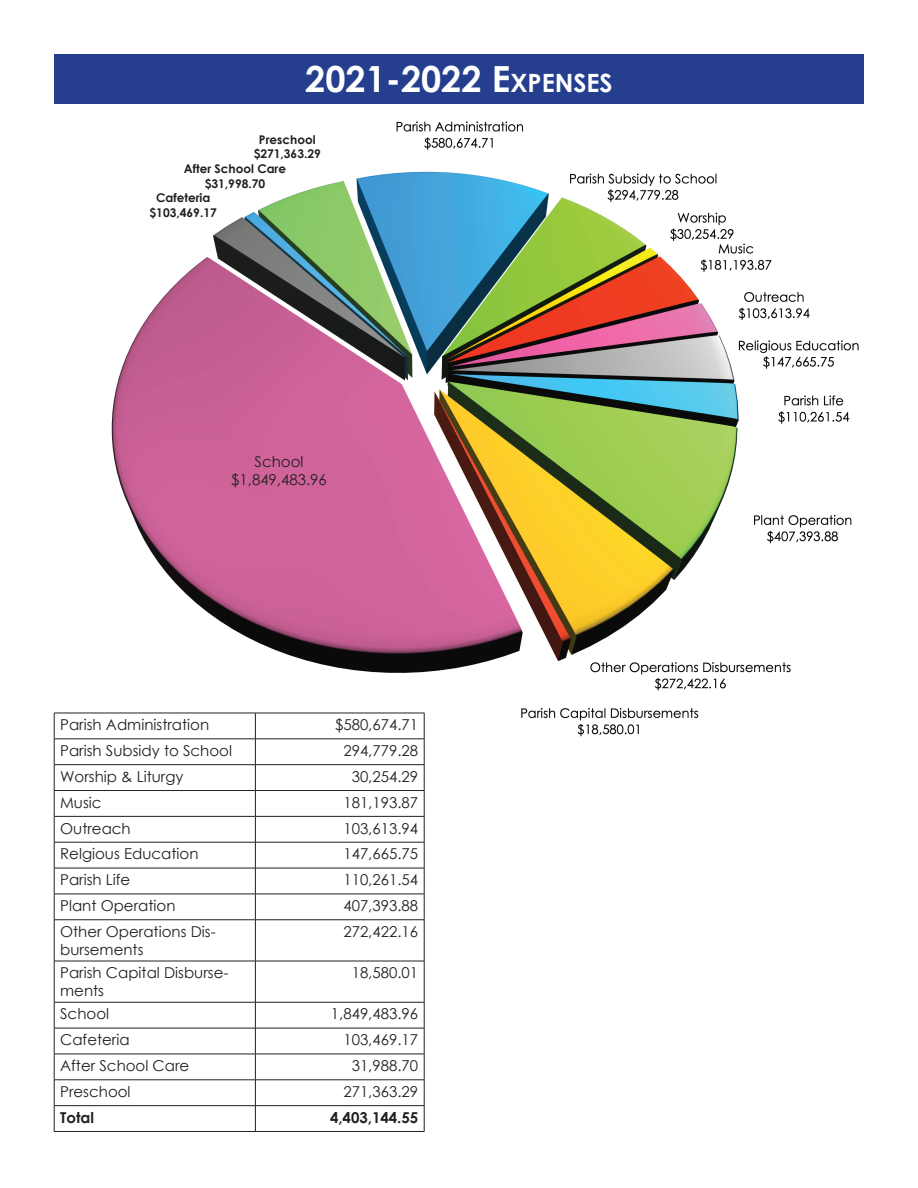
<style>
.page{position:relative;width:918px;height:1188px;background:#fff}
.page>*{position:absolute;margin:0;border:0;box-sizing:border-box;transform-origin:0 0}
.t1{font:700 36px "Century Gothic";color:#fff}
.t2{font:15px/18px "Century Gothic";color:#231f20}
.t3{font:700 15px "Century Gothic";color:#231f20}
.t4{font:700 12px "Century Gothic";color:#231f20}
.s1{font-size:25.2px}
</style>
<div class="page">
<img style="left:54px;top:121px;width:805px;height:616px">
<div style="left:54px;top:54px;width:810px;height:50px;background:#253f8e"></div>
<svg style="left:55px;top:921px;width:369px;height:184px"></svg>
<svg style="left:54px;top:713px;width:371px;height:207px"></svg>
<hr style="left:54px;top:920px;width:201px;height:1px;background:#231f20">
<hr style="left:54px;top:920px;width:1px;height:41px;background:#231f20">
<hr style="left:255px;top:920px;width:169px;height:1px;background:#231f20">
<hr style="left:255px;top:920px;width:1px;height:41px;background:#231f20">
<hr style="left:424px;top:920px;width:1px;height:41px;background:#231f20">
<hr style="left:54px;top:961px;width:201px;height:1px;background:#231f20">
<hr style="left:54px;top:961px;width:1px;height:41px;background:#231f20">
<hr style="left:255px;top:961px;width:169px;height:1px;background:#231f20">
<hr style="left:255px;top:961px;width:1px;height:41px;background:#231f20">
<hr style="left:424px;top:961px;width:1px;height:41px;background:#231f20">
<hr style="left:54px;top:1002px;width:201px;height:1px;background:#231f20">
<hr style="left:255px;top:1002px;width:169px;height:1px;background:#231f20">
<hr style="left:54px;top:1028px;width:201px;height:1px;background:#231f20">
<hr style="left:255px;top:1028px;width:169px;height:1px;background:#231f20">
<hr style="left:54px;top:1054px;width:201px;height:1px;background:#231f20">
<hr style="left:255px;top:1054px;width:169px;height:1px;background:#231f20">
<hr style="left:54px;top:1080px;width:201px;height:1px;background:#231f20">
<hr style="left:255px;top:1080px;width:169px;height:1px;background:#231f20">
<hr style="left:54px;top:1105px;width:201px;height:1px;background:#231f20">
<svg style="left:54px;top:1002px;width:1px;height:129px"></svg>
<hr style="left:255px;top:1105px;width:169px;height:1px;background:#231f20">
<svg style="left:255px;top:1002px;width:1px;height:129px"></svg>
<svg style="left:424px;top:1002px;width:1px;height:129px"></svg>
<hr style="left:54px;top:1131px;width:201px;height:1px;background:#231f20">
<hr style="left:255px;top:1131px;width:169px;height:1px;background:#231f20">
<div style="left:41px;top:556px;width:85px;height:40px;background:#fff"></div>
<div style="left:147px;top:152px;width:93px;height:64px;background:#fff"></div>
<div style="left:223px;top:144px;width:93px;height:40px;background:#fff"></div>
<div style="left:180px;top:164px;width:85px;height:40px;background:#fff"></div>
<h1 class="t1" style="left:305px;top:52px;width:309px">2021-2022 E<span class="s1">XPENSES</span></h1>
<p class="t4" style="left:259px;top:131px;width:58px">Preschool</p>
<p class="t4" style="left:254px;top:145px;width:69px">$271,363.29</p>
<p class="t4" style="left:184px;top:160px;width:104px">After School Care</p>
<p class="t4" style="left:205px;top:174px;width:62px">$31,998.70</p>
<p class="t4" style="left:156px;top:189px;width:56px">Cafeteria</p>
<p class="t4" style="left:150px;top:203px;width:69px">$103,469.17</p>
<p class="t2" style="left:231px;top:452px;width:97px;text-align:center">School $1,849,483.96</p>
<p class="t2" style="left:60px;top:716px;width:151px">Parish Administration</p>
<p class="t2" style="left:335px;top:716px;width:85px">$580,674.71</p>
<p class="t2" style="left:60px;top:741px;width:173px">Parish Subsidy to School</p>
<p class="t2" style="left:343px;top:741px;width:76px">294,779.28</p>
<p class="t2" style="left:60px;top:767px;width:125px">Worship &amp; Liturgy</p>
<p class="t2" style="left:352px;top:767px;width:68px">30,254.29</p>
<p class="t2" style="left:60px;top:793px;width:43px">Music</p>
<p class="t2" style="left:343px;top:793px;width:76px">181,193.87</p>
<p class="t2" style="left:60px;top:819px;width:72px">Outreach</p>
<p class="t2" style="left:343px;top:819px;width:76px">103,613.94</p>
<p class="t2" style="left:60px;top:845px;width:140px">Relgious Education</p>
<p class="t2" style="left:343px;top:845px;width:76px">147,665.75</p>
<p class="t2" style="left:60px;top:871px;width:72px">Parish Life</p>
<p class="t2" style="left:343px;top:871px;width:76px">110,261.54</p>
<p class="t2" style="left:60px;top:897px;width:117px">Plant Operation</p>
<p class="t2" style="left:343px;top:897px;width:76px">407,393.88</p>
<p class="t2" style="left:60px;top:922px;width:157px">Other Operations Dis&shy;bursements</p>
<p class="t2" style="left:343px;top:922px;width:76px">272,422.16</p>
<p class="t2" style="left:60px;top:964px;width:170px">Parish Capital Disburse&shy;ments</p>
<p class="t2" style="left:352px;top:964px;width:68px">18,580.01</p>
<p class="t2" style="left:60px;top:1005px;width:50px">School</p>
<p class="t2" style="left:331px;top:1005px;width:89px">1,849,483.96</p>
<p class="t2" style="left:60px;top:1031px;width:71px">Cafeteria</p>
<p class="t2" style="left:343px;top:1031px;width:76px">103,469.17</p>
<p class="t2" style="left:60px;top:1057px;width:131px">After School Care</p>
<p class="t2" style="left:352px;top:1057px;width:68px">31,988.70</p>
<p class="t2" style="left:60px;top:1082px;width:72px">Preschool</p>
<p class="t2" style="left:343px;top:1082px;width:76px">271,363.29</p>
<p class="t3" style="left:60px;top:1106px;width:35px">Total</p>
<p class="t3" style="left:330px;top:1106px;width:90px">4,403,144.55</p>
</div>
